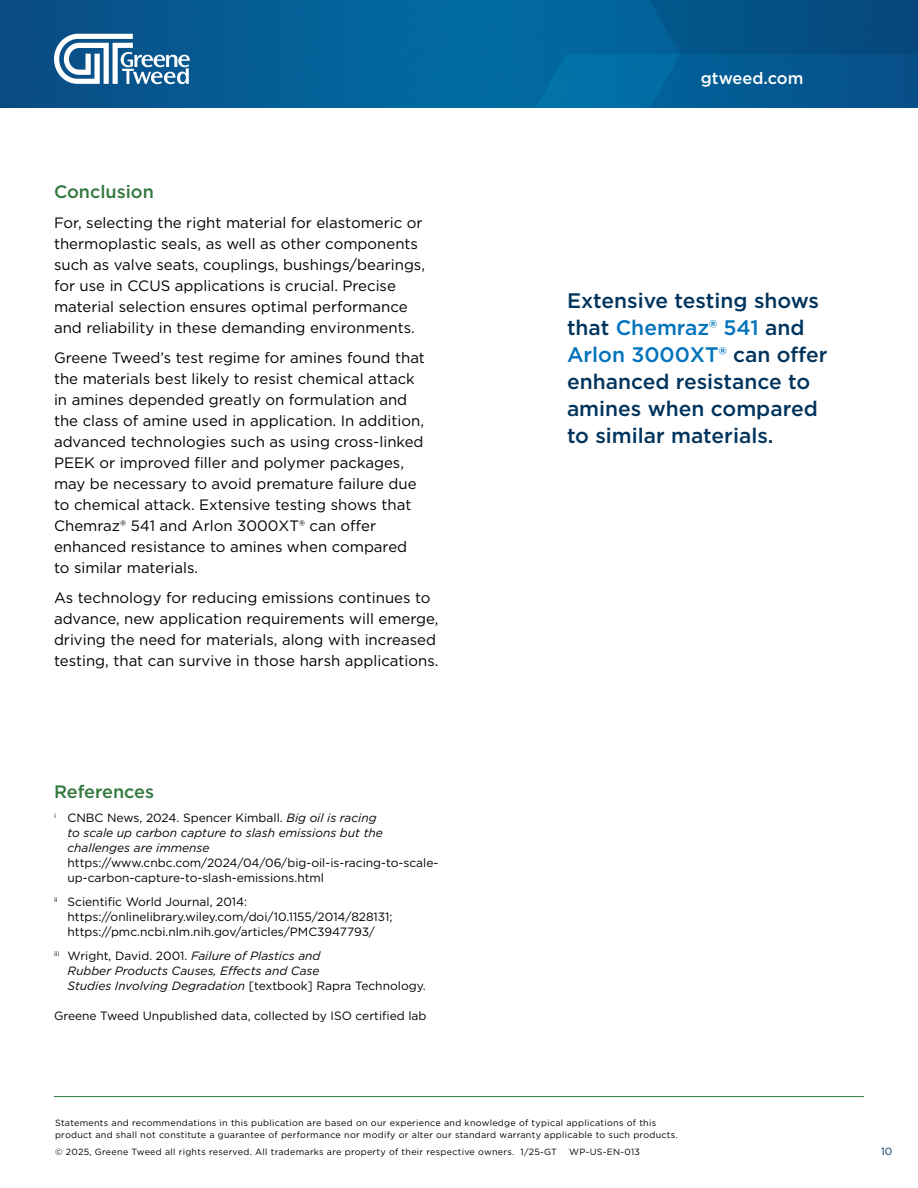
<style>
.page{position:relative;width:918px;height:1188px;background:#fff}
.page>*{position:absolute;margin:0;border:0;box-sizing:border-box;transform-origin:0 0}
.t1{font:500 21px/27px "Gotham";color:#00345d}
.t2{font:500 18px "Gotham";color:#31793d}
.t3{font:500 16.5px "Gotham";color:#fff}
.t4{font:15px/21px "Gotham";color:#000}
.t5{font:12px/15px "Gotham";color:#000}
.t6{font:italic 12px/15px "Gotham";color:#000}
.t7{font:10.5px "Gotham";color:#00345d}
.t8{font:9px/12px "Gotham";letter-spacing:.03em;color:#000}
.s1{font-style:normal}
.s2{color:#0073bc}
</style>
<div class="page">
<img style="left:0;top:0;width:918px;height:108px">
<svg style="left:54px;top:34px;width:136px;height:50px"></svg>
<hr style="left:54px;top:1096px;width:810px;height:1px;background:#31793d">
<p class="t2" style="left:54px;top:180px;width:101px">Conclusion</p>
<p class="t4" style="left:54px;top:212px;width:373px">For, selecting the right material for elastomeric or thermoplastic seals, as well as other components such as valve seats, couplings, bushings/bearings, for use in CCUS applications is crucial. Precise material selection ensures optimal performance and reliability in these demanding environments.</p>
<p class="t4" style="left:54px;top:347px;width:373px">Greene Tweed’s test regime for amines found that the materials best likely to resist chemical attack in amines depended greatly on formulation and the class of amine used in application. In addition, advanced technologies such as using cross-linked PEEK or improved filler and polymer packages, may be necessary to avoid premature failure due to chemical attack. Extensive testing shows that Chemraz® 541 and Arlon 3000XT® can offer enhanced resistance to amines when compared to similar materials.</p>
<p class="t4" style="left:54px;top:587px;width:386px">As technology for reducing emissions continues to advance, new application requirements will emerge, driving the need for materials, along with increased testing, that can survive in those harsh applications.</p>
<p class="t2" style="left:54px;top:780px;width:102px">References</p>
<p class="t6" style="left:68px;top:810px;width:317px;text-indent:-14px"><sup>i</sup> <span class="s1">CNBC News, 2024. Spencer Kimball.</span> Big oil is racing to scale up carbon capture to slash emissions but the challenges are immense</p>
<p class="t5" style="left:68px;top:855px;width:372px">https://www.cnbc.com/2024/04/06/big-oil-is-racing-to-scale&shy;up-carbon-capture-to-slash-emissions.html</p>
<p class="t5" style="left:68px;top:894px;width:327px;text-indent:-14px"><sup>ii</sup> Scientific World Journal, 2014: https://onlinelibrary.wiley.com/doi/10.1155/2014/828131; https://pmc.ncbi.nlm.nih.gov/articles/PMC3947793/</p>
<p class="t6" style="left:68px;top:948px;width:360px;text-indent:-14px"><sup>iii</sup> <span class="s1">Wright, David. 2001.</span> Failure of Plastics and<br>Rubber Products Causes, Effects and Case<br>Studies Involving Degradation <span class="s1">[textbook] Rapra Technology.</span></p>
<p class="t5" style="left:54px;top:1008px;width:374px">Greene Tweed Unpublished data, collected by ISO certified lab</p>
<p class="t3" style="left:701px;top:68px;width:104px">gtweed.com</p>
<h1 class="t1" style="left:567px;top:287px;width:262px">Extensive testing shows that <span class="s2">Chemraz® 541</span> and<br><span class="s2">Arlon 3000XT®</span> can offer enhanced resistance to amines when compared to similar materials.</h1>
<p class="t8" style="left:55px;top:1117px;width:624px">Statements and recommendations in this publication are based on our experience and knowledge of typical applications of this product and shall not constitute a guarantee of performance nor modify or alter our standard warranty applicable to such products.</p>
<p class="t8" style="left:55px;top:1146px;width:504px">© 2025, Greene Tweed all rights reserved. All trademarks are property of their respective owners. 1/25-GT</p>
<p class="t8" style="left:569px;top:1146px;width:72px">WP-US-EN-013</p>
<p class="t7" style="left:881px;top:1144px;width:13px">10</p>
</div>
